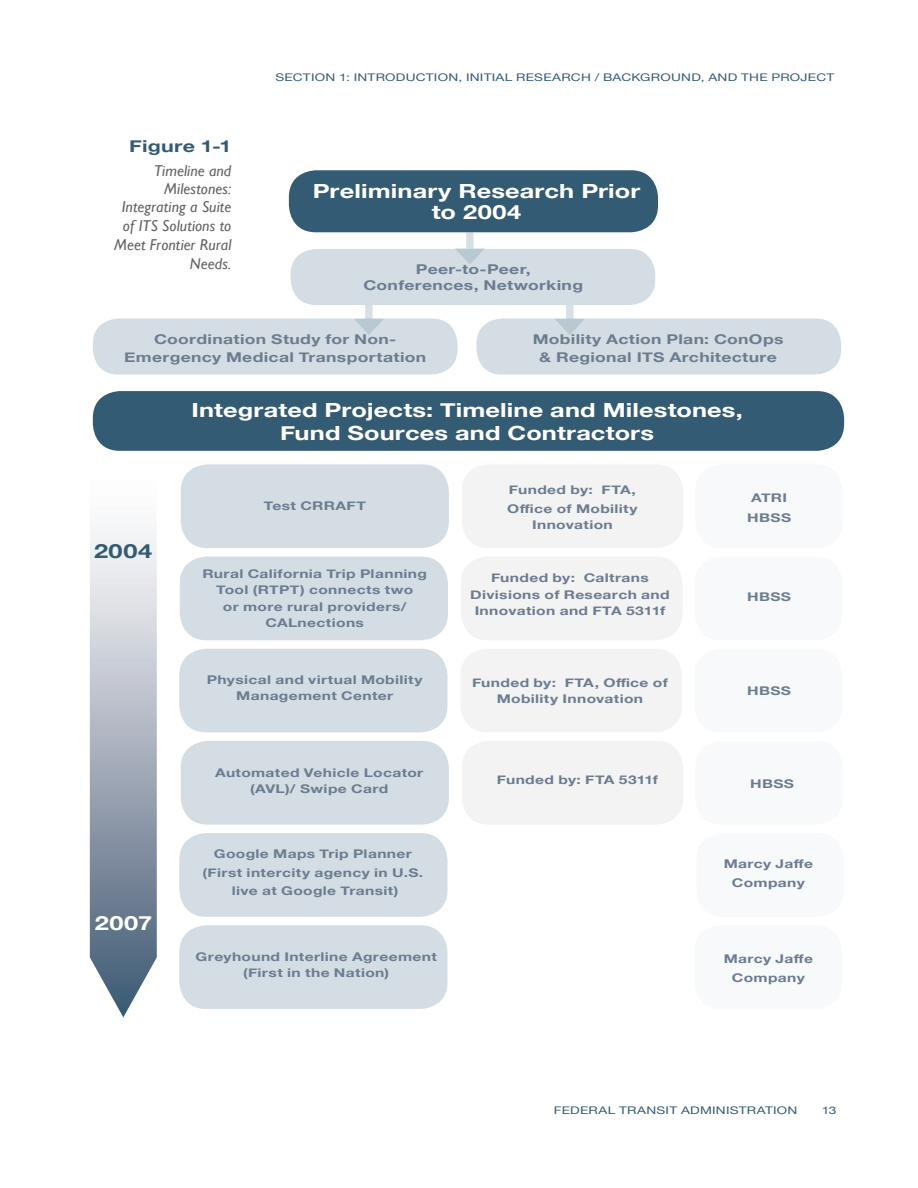
<style>
.page{position:relative;width:918px;height:1188px;background:#fff}
.page>*{position:absolute;margin:0;border:0;box-sizing:border-box;transform-origin:0 0}
.Figure_Table_head{font:700 19.5px "Helvetica Neue";letter-spacing:.005em;color:#fff;scale:1.3 1}
.Figure_Table_head-2{font:700 19.5px "Helvetica Neue";color:#345b74;scale:1.3 1}
.Figure_Table_head-3{font:700 16.5px "Helvetica Neue";letter-spacing:.01em;color:#345b74;scale:1.3 1}
.Figure_Table_head-4{font:italic 15.75px/18.9px "Gill Sans";letter-spacing:.005em;color:#636366;text-align:right}
.Figure_Table_head-5{font:700 13.5px/18px "Helvetica Neue";letter-spacing:.015em;color:#6c7c91;text-align:center;scale:1.3 1}
.Figure_Table_head-6{font:700 12px/16.5px "Helvetica Neue";letter-spacing:.02em;color:#6c7c91;text-align:center;scale:1.3 1}
.P{font:700 12px "Helvetica Neue";letter-spacing:.02em;color:#6c7c91;scale:1.3 1}
.t1{font:10.5px "Helvetica Neue";letter-spacing:.02em;color:#345b74;scale:1.3 1}
</style>
<div class="page">
<div style="left:289px;top:247px;width:368px;height:60px;background:#d4dde3;border-radius:27px"></div>
<div style="left:288px;top:246px;width:370px;height:62px;border:3px solid #fff;border-radius:27px"></div>
<div style="left:289px;top:170px;width:369px;height:62px;background:#345b74;border-radius:27px"></div>
<div style="left:475px;top:317px;width:368px;height:59px;background:#d4dde3;border-radius:27px"></div>
<div style="left:473px;top:316px;width:371px;height:62px;border:3px solid #fff;border-radius:27px"></div>
<div style="left:91px;top:317px;width:368px;height:59px;background:#d4dde3;border-radius:27px"></div>
<div style="left:90px;top:316px;width:370px;height:62px;border:3px solid #fff;border-radius:27px"></div>
<svg style="left:365px;top:305px;width:8px;height:14px"></svg>
<svg style="left:354px;top:319px;width:30px;height:16px"></svg>
<svg style="left:566px;top:305px;width:8px;height:14px"></svg>
<svg style="left:555px;top:319px;width:30px;height:16px"></svg>
<div style="left:466px;top:232px;width:8px;height:23px;background:#d6e0e5"></div>
<svg style="left:455px;top:248px;width:30px;height:16px"></svg>
<div style="left:93px;top:391px;width:751px;height:60px;background:#345b74;border-radius:27px"></div>
<div style="left:181px;top:464px;width:268px;height:84px;background:#d4dde3;border-radius:27px"></div>
<div style="left:179px;top:925px;width:268px;height:84px;background:#d4dde3;border-radius:27px"></div>
<div style="left:179px;top:833px;width:268px;height:84px;background:#d4dde3;border-radius:27px"></div>
<div style="left:181px;top:741px;width:268px;height:84px;background:#d4dde3;border-radius:27px"></div>
<div style="left:179px;top:649px;width:268px;height:83px;background:#d4dde3;border-radius:27px"></div>
<div style="left:180px;top:557px;width:268px;height:83px;background:#d4dde3;border-radius:27px"></div>
<div style="left:462px;top:464px;width:221px;height:84px;background:#f3f3f3;border-radius:27px"></div>
<div style="left:462px;top:741px;width:221px;height:84px;background:#f3f3f3;border-radius:27px"></div>
<div style="left:460px;top:649px;width:222px;height:83px;background:#f3f3f3;border-radius:27px"></div>
<div style="left:461px;top:557px;width:221px;height:83px;background:#f3f3f3;border-radius:27px"></div>
<div style="left:695px;top:464px;width:148px;height:84px;background:#f7f9fa;border-radius:27px"></div>
<div style="left:695px;top:925px;width:147px;height:84px;background:#f7f9fa;border-radius:27px"></div>
<div style="left:695px;top:741px;width:148px;height:84px;background:#f7f9fa;border-radius:27px"></div>
<div style="left:695px;top:649px;width:147px;height:83px;background:#f7f9fa;border-radius:27px"></div>
<div style="left:695px;top:557px;width:147px;height:83px;background:#f7f9fa;border-radius:27px"></div>
<svg style="left:89px;top:530px;width:68px;height:488px;background:#adb5c1"></svg>
<div style="left:696px;top:833px;width:148px;height:84px;background:#f7f9fa;border-radius:27px"></div>
<h2 class="Figure_Table_head-3" style="left:129px;top:131px;width:80px">Figure 1-1</h2>
<h2 class="Figure_Table_head-4" style="left:154px;top:162px;width:79px;line-height:17.4px">Timeline and<br>Milestones:</h2>
<h2 class="Figure_Table_head-4" style="left:114px;top:198px;width:119px">Integrating a Suite of ITS Solutions to<br>Meet Frontier Rural<br>Needs.</h2>
<p class="t1" style="left:275px;top:68px;width:431px">SECTION 1: INTRODUCTION, INITIAL RESEARCH / BACKGROUND, AND THE PROJECT</p>
<h2 class="Figure_Table_head" style="left:313px;top:173px;width:253px">Preliminary Research Prior</h2>
<h2 class="Figure_Table_head" style="left:432px;top:195px;width:70px">to 2004</h2>
<h2 class="Figure_Table_head-5" style="left:416px;top:260px;width:90px">Peer-to-Peer,</h2>
<h2 class="Figure_Table_head-5" style="left:363px;top:275px;width:170px">Conferences, Networking</h2>
<h2 class="Figure_Table_head-5" style="left:124px;top:329px;width:234px">Coordination Study for Non-<br>Emergency Medical Transportation</h2>
<h2 class="Figure_Table_head-5" style="left:533px;top:329px;width:194px">Mobility Action Plan: ConOps</h2>
<h2 class="Figure_Table_head-5" style="left:539px;top:348px;width:184px">&amp; Regional ITS Architecture</h2>
<h2 class="Figure_Table_head" style="left:192px;top:393px;width:426px">Integrated Projects: Timeline and Milestones,</h2>
<h2 class="Figure_Table_head" style="left:280px;top:416px;width:289px">Fund Sources and Contractors</h2>
<h2 class="Figure_Table_head-2" style="left:94px;top:533px;width:46px">2004</h2>
<h2 class="Figure_Table_head" style="left:95px;top:905px;width:46px">2007</h2>
<p class="P" style="left:264px;top:495px;width:80px">Test CRRAFT</p>
<h2 class="Figure_Table_head-6" style="left:509px;top:481px;width:99px">Funded by: FTA,</h2>
<h2 class="Figure_Table_head-6" style="left:507px;top:500px;width:102px">Office of Mobility<br>Innovation</h2>
<h2 class="Figure_Table_head-6" style="left:202px;top:565px;width:174px">Rural California Trip Planning<br>Tool (RTPT) connects two<br>or more rural providers/<br>CALnections</h2>
<h2 class="Figure_Table_head-6" style="left:470px;top:569px;width:155px">Funded by: Caltrans<br>Divisions of Research and<br>Innovation and FTA 5311f</h2>
<h2 class="Figure_Table_head-6" style="left:751px;top:489px;width:29px">ATRI</h2>
<h2 class="Figure_Table_head-6" style="left:747px;top:509px;width:35px">HBSS</h2>
<h2 class="Figure_Table_head-6" style="left:747px;top:588px;width:35px">HBSS</h2>
<h2 class="Figure_Table_head-6" style="left:207px;top:671px;width:167px">Physical and virtual Mobility<br>Management Center</h2>
<h2 class="Figure_Table_head-6" style="left:472px;top:674px;width:152px">Funded by: FTA, Office of<br>Mobility Innovation</h2>
<h2 class="Figure_Table_head-6" style="left:747px;top:682px;width:35px">HBSS</h2>
<h2 class="Figure_Table_head-6" style="left:215px;top:764px;width:162px">Automated Vehicle Locator (AVL)/ Swipe Card</h2>
<h2 class="Figure_Table_head-6" style="left:497px;top:771px;width:125px">Funded by: FTA 5311f</h2>
<h2 class="Figure_Table_head-6" style="left:750px;top:775px;width:35px">HBSS</h2>
<h2 class="Figure_Table_head-6" style="left:214px;top:845px;width:154px">Google Maps Trip Planner</h2>
<h2 class="Figure_Table_head-6" style="left:203px;top:864px;width:171px">(First intercity agency in U.S.</h2>
<h2 class="Figure_Table_head-6" style="left:232px;top:882px;width:129px">live at Google Transit)</h2>
<h2 class="Figure_Table_head-6" style="left:724px;top:853px;width:70px;line-height:19.5px">Marcy Jaffe<br>Company</h2>
<h2 class="Figure_Table_head-6" style="left:196px;top:948px;width:187px">Greyhound Interline Agreement (First in the Nation)</h2>
<h2 class="Figure_Table_head-6" style="left:724px;top:948px;width:70px;line-height:19.5px">Marcy Jaffe<br>Company</h2>
<p class="t1" style="left:554px;top:1102px;width:189px">FEDERAL TRANSIT ADMINISTRATION</p>
<p class="t1" style="left:822px;top:1102px;width:13px">13</p>
</div>
